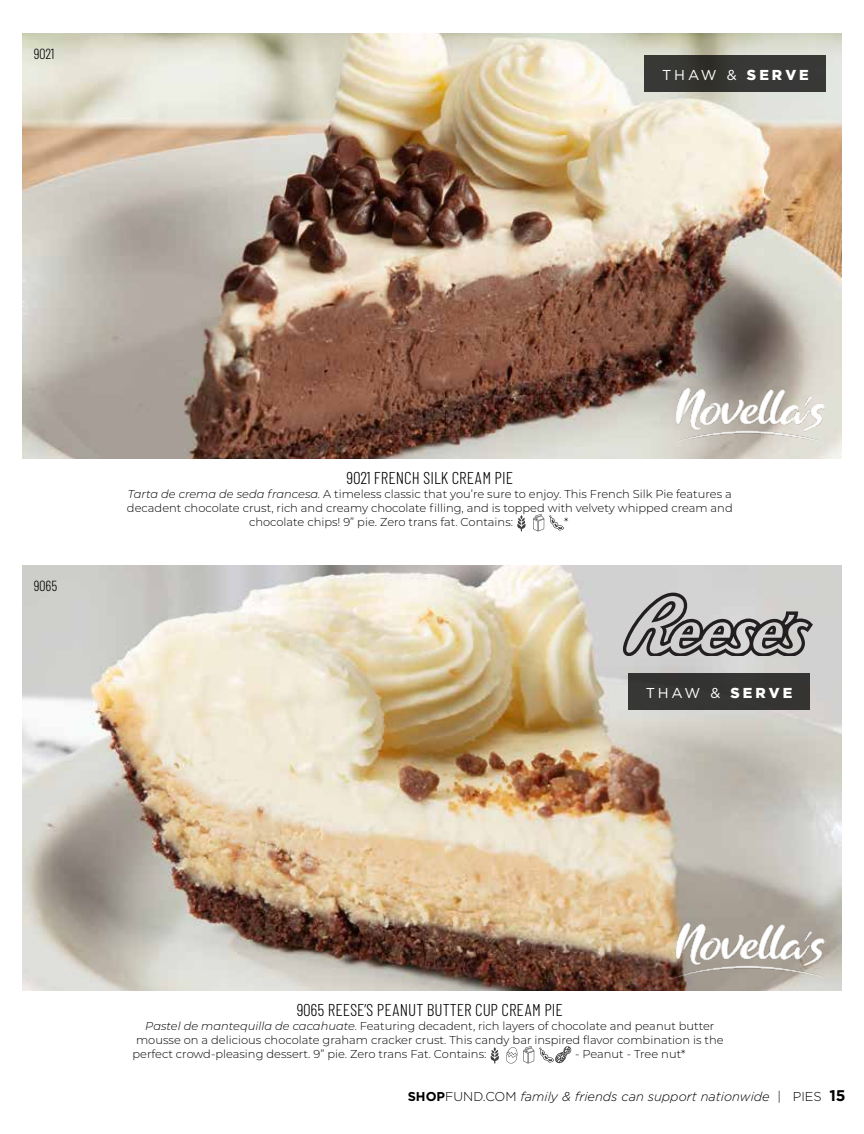
<style>
.page{position:relative;width:864px;height:1134px;background:#fff}
.page>*{position:absolute;margin:0;border:0;box-sizing:border-box;transform-origin:0 0}
.t1{font:300 17.25px "Barlow Condensed";color:#000}
.t2{font:700 15.45px "Gotham";color:#000}
.t3{font:300 14.7px "Barlow Condensed";color:#000}
.t4{font:14.4px "Gotham";letter-spacing:.2em;color:#fff}
.t5{font:italic 300 12.75px "Gotham";color:#000}
.t6{font:300 11.4px "Montserrat";color:#000}
.s1{font-weight:900}
.s2{font-style:italic}
.s3{font-weight:700;font-style:normal}
.s4{font-style:normal}
.s5{font-style:normal;font-size:12.9px}
</style>
<div class="page">
<img style="left:23px;top:33px;width:818px;height:426px">
<img style="left:23px;top:565px;width:818px;height:426px">
<svg style="left:517px;top:515px;width:9px;height:17px"></svg>
<svg style="left:533px;top:514px;width:31px;height:18px"></svg>
<svg style="left:490px;top:1047px;width:9px;height:17px"></svg>
<svg style="left:506px;top:1046px;width:66px;height:18px"></svg>
<svg style="left:620px;top:593px;width:193px;height:62px;background:#a2a1a1"></svg>
<div style="left:644px;top:56px;width:182px;height:36px;background:linear-gradient(to right,#353430,#383937)"></div>
<div style="left:628px;top:673px;width:181px;height:37px;background:#353534"></div>
<img style="left:675px;top:388px;width:151px;height:55px">
<img style="left:675px;top:923px;width:151px;height:54px">
<p class="t3" style="left:34px;top:44px;width:22px">9021</p>
<p class="t4" style="left:662px;top:66px;width:148px">THAW &amp; <span class="s1">SERVE</span></p>
<p class="t3" style="left:34px;top:576px;width:25px">9065</p>
<h1 class="t1" style="left:347px;top:467px;width:168px">9021 FRENCH SILK CREAM PIE</h1>
<p class="t6" style="left:128px;top:486px;width:605px"><span class="s2">Tarta de crema de seda francesa.</span> A timeless classic that you’re sure to enjoy. This French Silk Pie features a</p>
<p class="t6" style="left:127px;top:500px;width:607px">decadent chocolate crust, rich and creamy chocolate filling, and is topped with velvety whipped cream and</p>
<p class="t6" style="left:249px;top:514px;width:265px">chocolate chips! 9” pie. Zero trans fat. Contains:</p>
<p class="t6" style="left:564px;top:514px;width:6px">*</p>
<p class="t4" style="left:646px;top:683px;width:148px">THAW &amp; <span class="s1">SERVE</span></p>
<h1 class="t1" style="left:297px;top:999px;width:268px">9065 REESE’S PEANUT BUTTER CUP CREAM PIE</h1>
<p class="t6" style="left:145px;top:1018px;width:571px"><span class="s2">Pastel de mantequilla de cacahuate.</span> Featuring decadent, rich layers of chocolate and peanut butter</p>
<p class="t6" style="left:136px;top:1032px;width:589px">mousse on a delicious chocolate graham cracker crust. This candy bar inspired flavor combination is the</p>
<p class="t6" style="left:132px;top:1046px;width:356px">perfect crowd-pleasing dessert. 9” pie. Zero trans Fat. Contains:</p>
<p class="t6" style="left:575px;top:1046px;width:112px">- Peanut - Tree nut*</p>
<p class="t5" style="left:408px;top:1089px;width:401px"><span class="s3">SHOP</span><span class="s4">FUND.COM</span> family &amp; friends can support nationwide <span class="s5">| Pies</span></p>
<h2 class="t2" style="left:829px;top:1085px;width:18px">15</h2>
</div>
